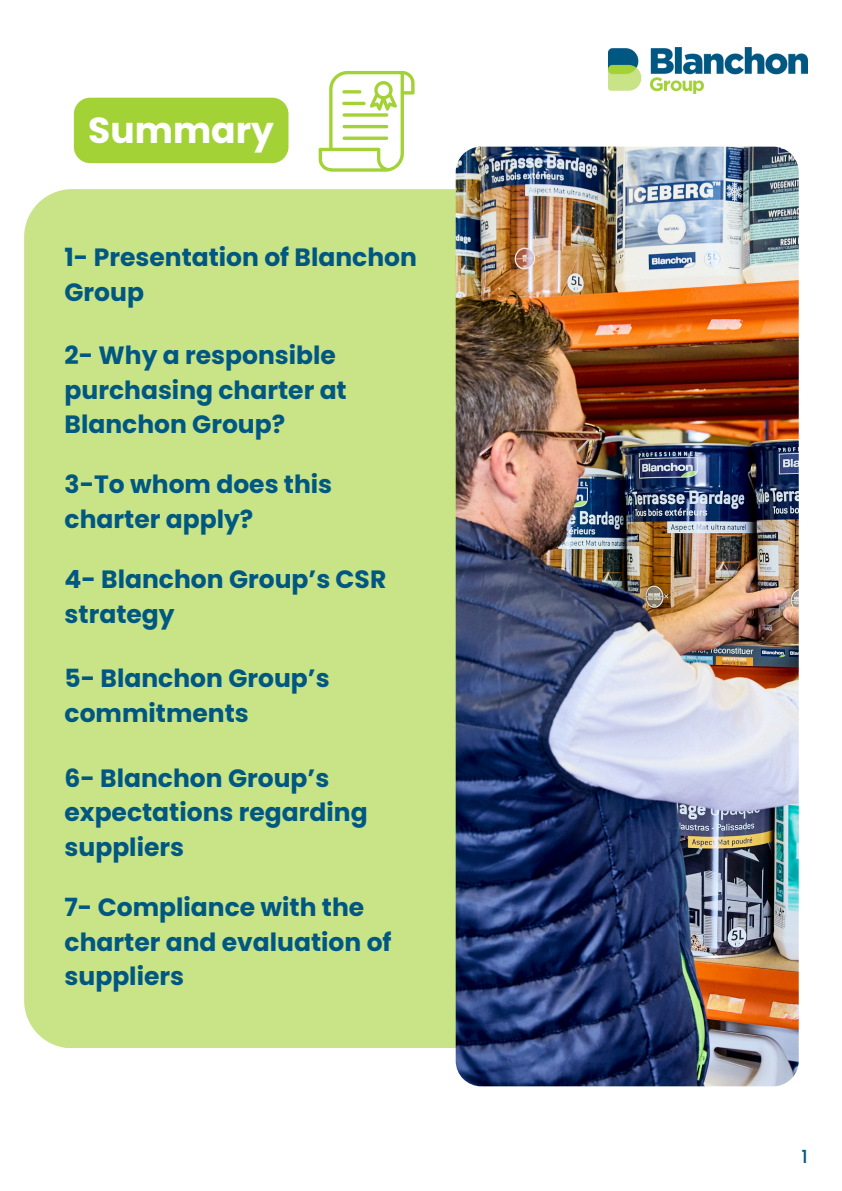
<style>
.page{position:relative;width:842px;height:1191px;background:#fff}
.page>*{position:absolute;margin:0;border:0;box-sizing:border-box;transform-origin:0 0}
.t1{font:700 36.1px "Poppins";color:#fff}
.t2{font:700 25px/34.5px "Poppins";color:#005782}
.t3{font:500 18px "Poppins";color:#005782}
</style>
<div class="page">
<img style="left:608px;top:47px;width:200px;height:47px">
<svg style="left:319px;top:71px;width:96px;height:101px"></svg>
<div style="left:24px;top:189px;width:432px;height:858px;background:#c8e487"></div>
<img style="left:456px;top:147px;width:343px;height:939px">
<div style="left:74px;top:98px;width:214px;height:65px;background:#a3d237"></div>
<h1 class="t1" style="left:88px;top:105px;width:187px">Summary</h1>
<p class="t2" style="left:65px;top:240px;width:354px">1- Presentation of Blanchon<br>Group</p>
<p class="t2" style="left:65px;top:338px;width:284px">2- Why a responsible purchasing charter at<br>Blanchon Group?</p>
<p class="t2" style="left:65px;top:467px;width:269px">3-To whom does this charter apply?</p>
<p class="t2" style="left:65px;top:562px;width:323px">4- Blanchon Group’s CSR strategy</p>
<p class="t2" style="left:65px;top:661px;width:267px">5- Blanchon Group’s commitments</p>
<p class="t2" style="left:65px;top:760px;width:305px">6- Blanchon Group’s expectations regarding suppliers</p>
<p class="t2" style="left:65px;top:889px;width:328px">7- Compliance with the charter and evaluation of suppliers</p>
<p class="t3" style="left:801px;top:1143px;width:8px">1</p>
</div>
